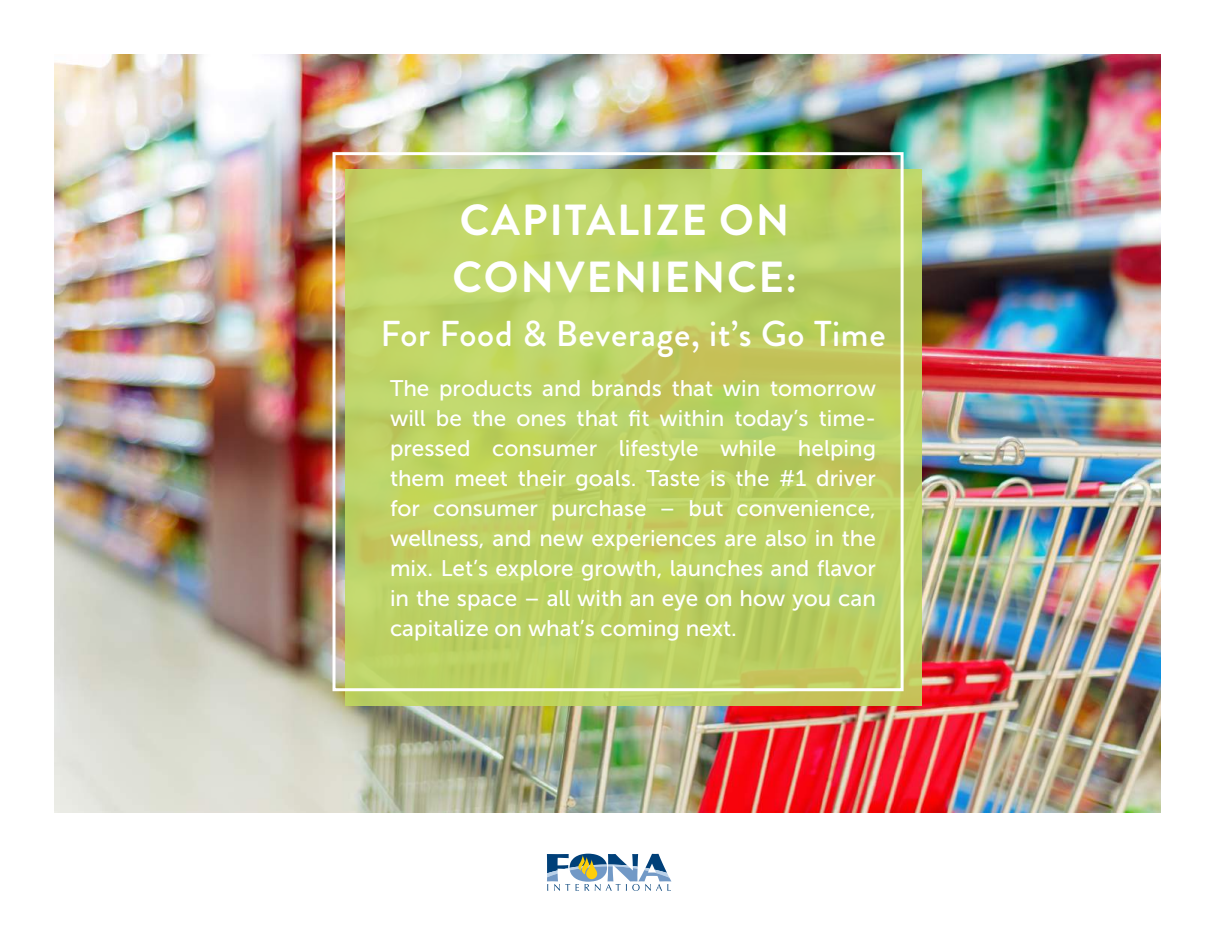
<style>
.page{position:relative;width:1215px;height:945px;background:#fff}
.page>*{position:absolute;margin:0;border:0;box-sizing:border-box;transform-origin:0 0}
.t1{font:700 43.5px/57px "Brandon Grotesque";letter-spacing:.04em;color:#fff}
.t2{font:500 36px "Brandon Grotesque";letter-spacing:.02em;color:#fff}
.t3{font:22.5px/30px "Museo Sans 500";color:#fff;text-align:justify}
</style>
<div class="page">
<svg style="left:547px;top:854px;width:124px;height:37px"></svg>
<img style="left:54px;top:54px;width:1107px;height:758px">
<svg style="left:345px;top:170px;width:576px;height:536px;background:#bdd164"></svg>
<div style="left:333px;top:152px;width:571px;height:539px;border:3px solid #fff"></div>
<h1 class="t1" style="left:453px;top:192px;width:346px">CAPITALIZE ON<br>CONVENIENCE:</h1>
<h2 class="t2" style="left:380px;top:309px;width:507px">For Food &amp; Beverage, it’s Go Time</h2>
<p class="t3" style="left:390px;top:374px;width:488px">The products and brands that win tomorrow will be the ones that fit within today’s time&shy;pressed consumer lifestyle while helping them meet their goals. Taste is the #1 driver for consumer purchase – but convenience, wellness, and new experiences are also in the mix. Let’s explore growth, launches and flavor in the space – all with an eye on how you can capitalize on what’s coming next.</p>
</div>
